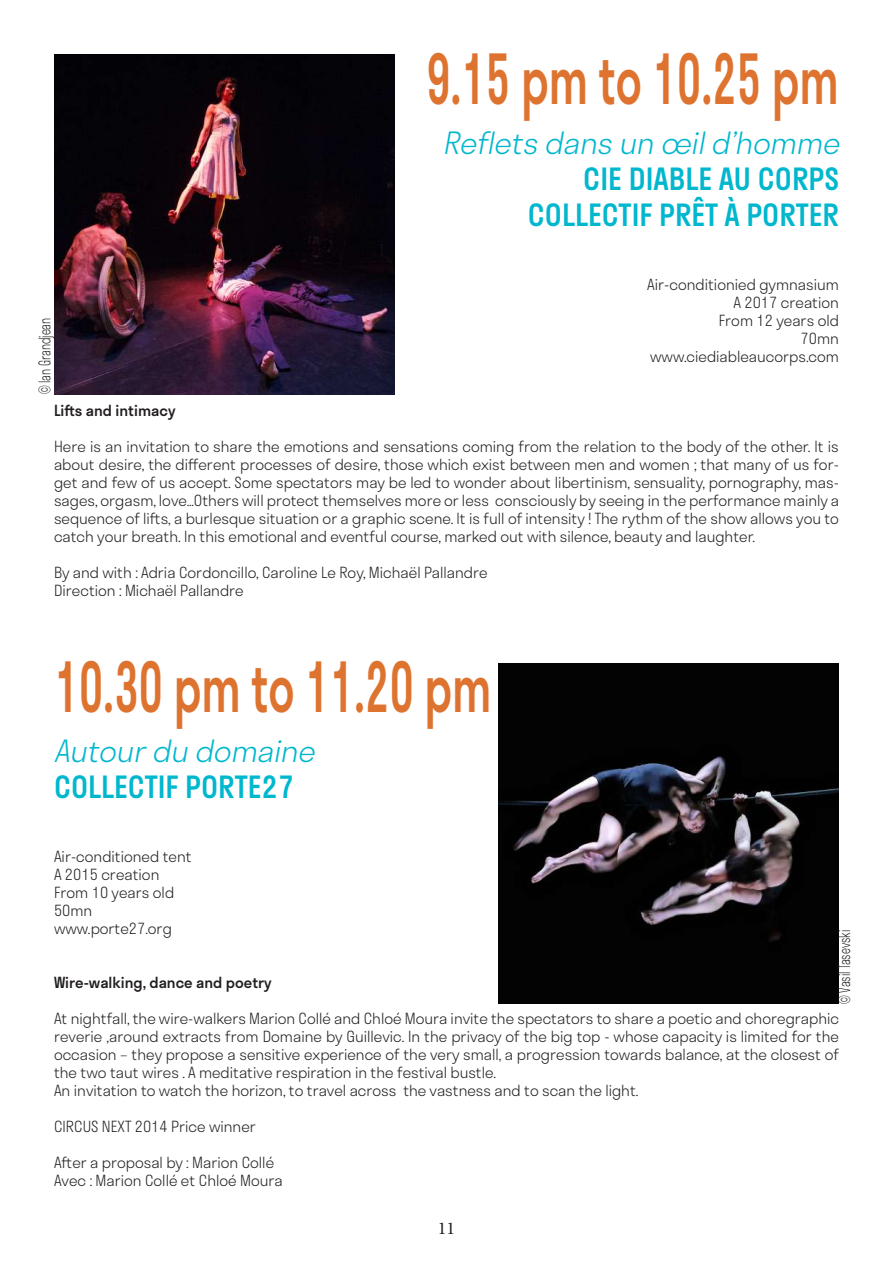
<style>
.page{position:relative;width:893px;height:1263px;background:#fff}
.page>*{position:absolute;margin:0;border:0;box-sizing:border-box;transform-origin:0 0}
.t1{font:500 67.5px "Stratos";color:#dd732f;scale:.67 1}
.t2{font:500 30px/36px "Stratos";color:#00b7ce;text-align:right}
.t3{font:italic 300 30px "Stratos";color:#00b7ce}
.t4{font:18px "Minion Pro";color:#231f20}
.t5{font:300 15.75px "Stratos";color:#231f20;scale:.67 1}
.t6{font:300 15px/18px "Stratos";color:#231f20}
.t7{font:500 15px "Stratos";color:#231f20}
</style>
<div class="page">
<img style="left:54px;top:54px;width:340px;height:340px">
<img style="left:499px;top:663px;width:340px;height:340px">
<p class="t5" style="left:32px;top:394px;width:116px;rotate:-90deg">© Ian Grandjean</p>
<h1 class="t1" style="left:426px;top:25px;width:618px">9.15 pm to 10.25 pm</h1>
<h2 class="t3" style="left:443px;top:119px;width:406px">Reflets dans un œild’homme</h2>
<h2 class="t2" style="left:528px;top:160px;width:313px">CIE DIABLE AU CORPS<br>COLLECTIF PRÊT À PORTER</h2>
<p class="t6" style="left:647px;top:275px;width:193px;text-align:right">Air-conditionied gymnasium<br>A 2017 creation<br>From 12 years old<br>70mn www.ciediableaucorps.com</p>
<p class="t7" style="left:54px;top:398px;width:123px">Lifts and intimacy</p>
<p class="t6" style="left:54px;top:437px;width:787px;text-align:justify">Here is an invitation to share the emotions and sensations coming from the relation to the body of the other. It is about desire, the different processes of desire, those which exist between men and women ; that many of us for&shy;get and few of us accept. Some spectators may be led to wonder about libertinism, sensuality, pornography, mas&shy;sages, orgasm, love…Others will protect themselves more or less consciously by seeing in the performance mainly a sequence of lifts, a burlesque situation or a graphic scene. It is full of intensity ! The rythm of the show allows you to catch your breath. In this emotional and eventful course, marked out with silence, beauty and laughter.</p>
<p class="t6" style="left:54px;top:563px;width:435px">By and with : Adria Cordoncillo, Caroline Le Roy, Michaël Pallandre<br>Direction : Michaël Pallandre</p>
<h1 class="t1" style="left:54px;top:633px;width:655px">10.30 pm to 11.20 pm</h1>
<h2 class="t3" style="left:54px;top:727px;width:270px">Autourdu domaine</h2>
<h2 class="t2" style="left:54px;top:768px;width:242px">COLLECTIF PORTE27</h2>
<p class="t6" style="left:54px;top:847px;width:139px">Air-conditioned tent<br>A 2015 creation<br>From 10 years old<br>50mn www.porte27.org</p>
<p class="t7" style="left:54px;top:970px;width:219px">Wire-walking, dance and poetry</p>
<p class="t6" style="left:54px;top:1009px;width:787px">At nightfall, the wire-walkers Marion Collé and Chloé Moura invite the spectators to share a poetic and choregraphic reverie ,around extracts from Domaine by Guillevic. In the privacy of the big top - whose capacity is limited for the occasion – they propose a sensitive experience of the very small, a progression towards balance, at the closest of the two taut wires . A meditative respiration in the festival bustle.<br>An invitation to watch the horizon, to travel across the vastness and to scan the light.</p>
<p class="t6" style="left:54px;top:1117px;width:203px">CIRCUS NEXT 2014 Price winner</p>
<p class="t6" style="left:54px;top:1153px;width:230px">After a proposal by : Marion Collé<br>Avec : Marion Collé et Chloé Moura</p>
<p class="t4" style="left:438px;top:1216px;width:19px">11</p>
<p class="t5" style="left:832px;top:1003px;width:111px;rotate:-90deg">© Vasil Tasevski</p>
</div>
